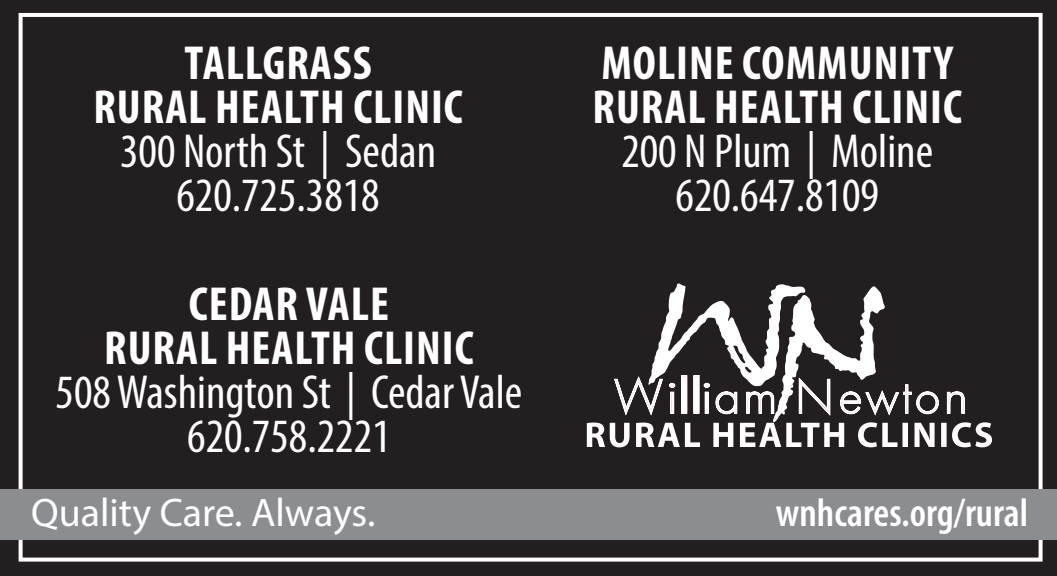
<style>
.page{position:relative;width:1057px;height:576px;background:#231f20}
.page>*{position:absolute;margin:0;border:0;box-sizing:border-box;transform-origin:0 0}
.t1{font:condensed 48px/44px "Myriad Pro";color:#fff;text-align:center}
.t2{font:700 condensed 48px/44px "Myriad Pro";letter-spacing:.02em;color:#fff;text-align:center}
.t3{font:40px "Myriad Pro";color:#fff}
.t4{font:600 condensed 40px "Myriad Pro";color:#fff}
</style>
<div class="page">
<div style="left:19px;top:13px;width:1024px;height:549px;border:4px solid #fff"></div>
<svg style="left:587px;top:283px;width:405px;height:164px"></svg>
<div style="left:0;top:489px;width:1057px;height:51px;background:#8b8d90"></div>
<p class="t2" style="left:93px;top:40px;width:371px">TALLGRASS<br>RURAL HEALTH CLINIC</p>
<p class="t1" style="left:120px;top:129px;width:318px">300 North St | Sedan<br>620.725.3818</p>
<p class="t2" style="left:104px;top:281px;width:371px">CEDAR VALE<br>RURAL HEALTH CLINIC</p>
<p class="t1" style="left:56px;top:369px;width:468px">508 Washington St | Cedar Vale<br>620.758.2221</p>
<p class="t2" style="left:592px;top:40px;width:371px;text-align:left">MOLINE COMMUNITY<br>RURAL HEALTH CLINIC</p>
<p class="t1" style="left:621px;top:129px;width:313px">200 N Plum | Moline<br>620.647.8109</p>
<p class="t3" style="left:31px;top:488px;width:346px">Quality Care. Always.</p>
<p class="t4" style="left:776px;top:488px;width:254px">wnhcares.org/rural</p>
</div>
